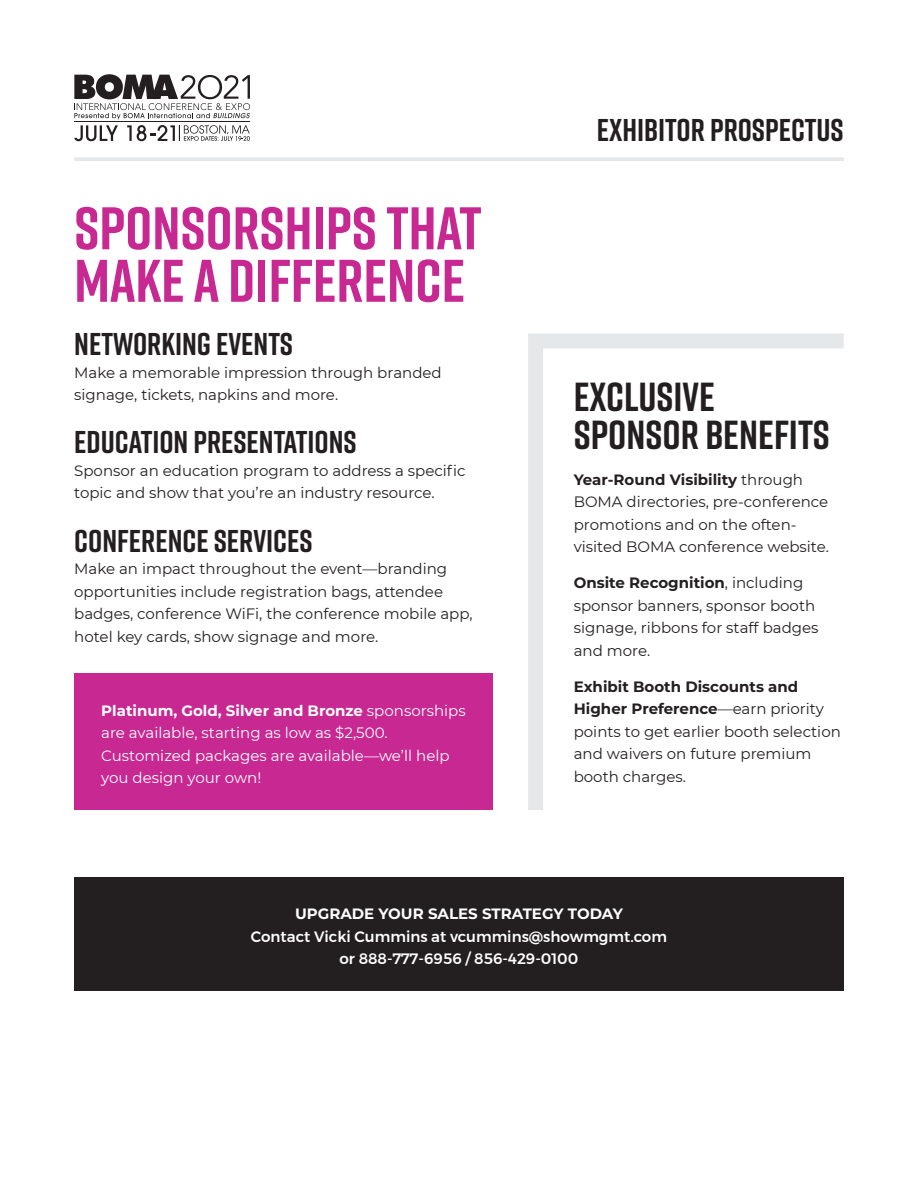
<style>
.page{position:relative;width:918px;height:1188px;background:#fff}
.page>*{position:absolute;margin:0;border:0;box-sizing:border-box;transform-origin:0 0}
.t1{font:700 60px/52.5px "Rift";color:#c72892}
.t2{font:700 40.5px/37.5px "Rift";color:#231f20}
.t3{font:700 31.5px "Rift";color:#231f20}
.t4{font:15px/22.5px "Montserrat";color:#231f20}
.t5{font:15px/22.5px "Montserrat";color:#fff}
.t6{font:500 15px/22.5px "Montserrat";color:#fff;text-align:center}
.t7{font:700 15px "Montserrat";color:#fff}
.s1{font-weight:700}
</style>
<div class="page">
<hr style="left:74px;top:121px;width:176px;height:1px;background:#231f20">
<svg style="left:74px;top:125px;width:44px;height:16px"></svg>
<svg style="left:127px;top:125px;width:123px;height:16px"></svg>
<svg style="left:74px;top:74px;width:176px;height:45px"></svg>
<hr style="left:74px;top:157px;width:770px;height:4px;background:#e6e7e9">
<div style="left:74px;top:674px;width:419px;height:136px;background:#c72892"></div>
<div style="left:74px;top:878px;width:770px;height:113px;background:#231f20"></div>
<svg style="left:528px;top:333px;width:316px;height:477px"></svg>
<p class="t1" style="left:74px;top:201px;width:409px">SPONSORSHIPS THAT<br>MAKE A DIFFERENCE</p>
<p class="t3" style="left:74px;top:321px;width:220px">NETWORKING EVENTS</p>
<p class="t4" style="left:74px;top:360px;width:369px">Make a memorable impression through branded signage, tickets, napkins and more.</p>
<p class="t3" style="left:74px;top:420px;width:284px">EDUCATION PRESENTATIONS</p>
<p class="t4" style="left:74px;top:459px;width:393px">Sponsor an education program to address a specific topic and show that you’re an industry resource.</p>
<p class="t3" style="left:74px;top:518px;width:240px">CONFERENCE SERVICES</p>
<p class="t4" style="left:74px;top:557px;width:400px">Make an impact throughout the event—branding opportunities include registration bags, attendee badges, conference WiFi, the conference mobile app, hotel key cards, show signage and more.</p>
<p class="t5" style="left:101px;top:698px;width:366px"><span class="s1">Platinum, Gold, Silver and Bronze</span> sponsorships are available, starting as low as $2,500.<br>Customized packages are available—we’ll help you design your own!</p>
<h3 class="t3" style="left:597px;top:108px;width:248px">EXHIBITOR PROSPECTUS</h3>
<p class="t2" style="left:574px;top:378px;width:258px">EXCLUSIVE<br>SPONSOR BENEFITS</p>
<p class="t4" style="left:574px;top:468px;width:257px"><span class="s1">Year-Round Visibility</span> through<br>BOMA directories, pre-conference promotions and on the often&shy;visited BOMA conference website.</p>
<p class="t4" style="left:574px;top:571px;width:246px"><span class="s1">Onsite Recognition</span>, including sponsor banners, sponsor booth signage, ribbons for staff badges and more.</p>
<p class="t4" style="left:574px;top:675px;width:269px"><span class="s1">Exhibit Booth Discounts and<br>Higher Preference</span>—earn priority points to get earlier booth selection and waivers on future premium booth charges.</p>
<p class="t7" style="left:295px;top:903px;width:329px">UPGRADE YOUR SALES STRATEGY TODAY</p>
<p class="t6" style="left:251px;top:925px;width:418px">Contact Vicki Cummins at vcummins@showmgmt.com or 888-777-6956 / 856-429-0100</p>
</div>
